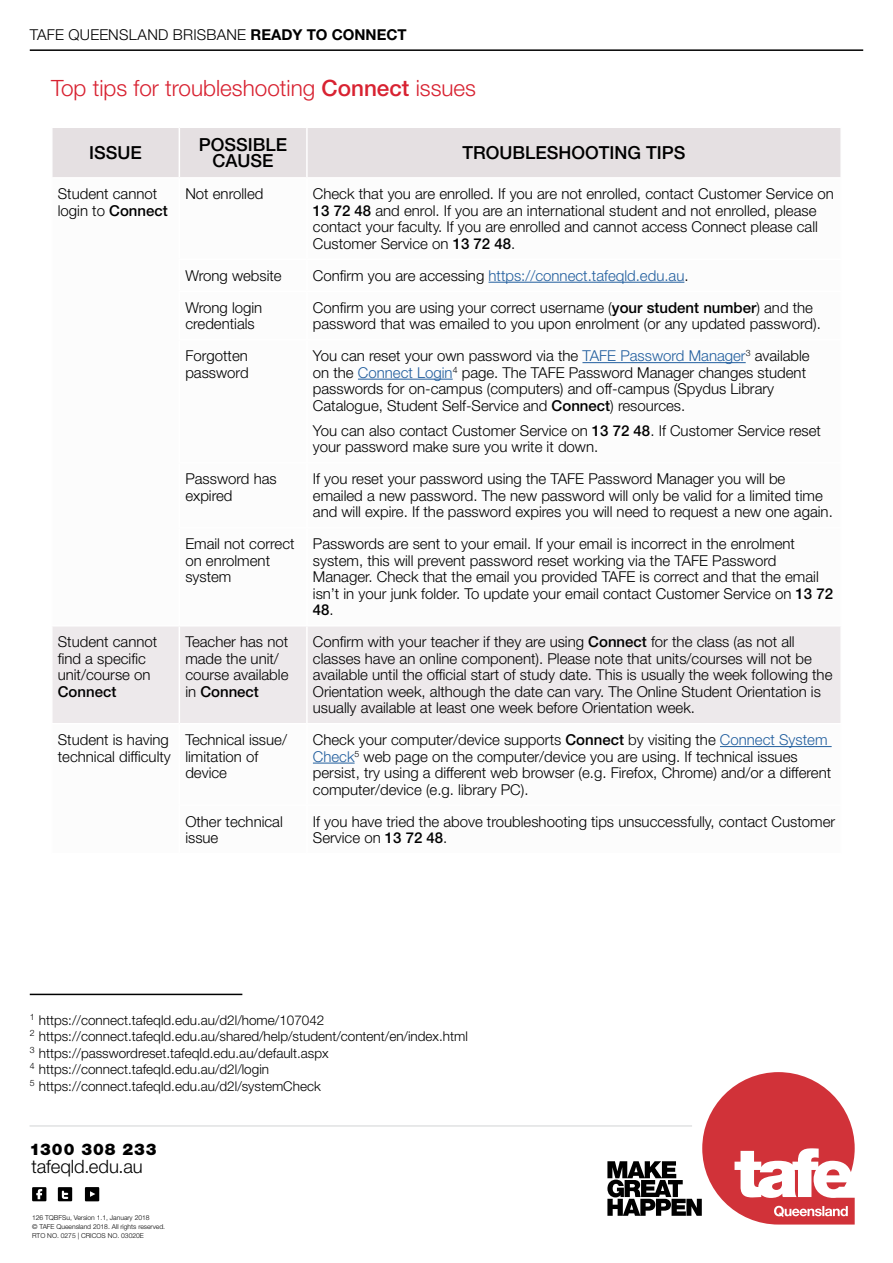
<style>
.page{position:relative;width:893px;height:1263px;background:#fff}
.page>*{position:absolute;margin:0;border:0;box-sizing:border-box;transform-origin:0 0}
.t1{font:300 22.5px "Helvetica Neue LT Std";color:#d82231}
.t2{font:300 18.45px "Helvetica Neue LT Std";letter-spacing:-.005em;color:#000}
.t3{font:500 18px/16.5px "Helvetica Neue LT Std";color:#000;text-align:center}
.t4{font:900 16.05px "Helvetica Neue LT Std";letter-spacing:.055em;color:#000}
.t5{font:300 15px/16.5px "Helvetica Neue LT Std";color:#000}
.t6{font:300 15px "Helvetica Neue LT Std";color:#215e9e}
.t7{font:500 15px "Helvetica Neue LT Std";color:#000}
.t8{font:300 13.5px/16.5px "Helvetica Neue LT Std";color:#000}
.t9{font:300 6.75px/9.4px "Helvetica Neue LT Std";color:#000}
.s1{font-weight:700}
.s2{font-weight:500}
.s3{color:#000}
.s4{color:#215e9e}
</style>
<div class="page">
<hr style="left:30px;top:49px;width:833px;height:2px;background:#000">
<div style="left:53px;top:128px;width:787px;height:49px;background:#e5e0e2"></div>
<div style="left:53px;top:626px;width:787px;height:97px;background:#ede9eb"></div>
<hr style="left:179px;top:128px;width:1px;height:49px;background:#fff">
<hr style="left:306px;top:128px;width:2px;height:49px;background:#fff">
<hr style="left:179px;top:626px;width:1px;height:97px;background:#fff">
<hr style="left:306px;top:626px;width:2px;height:97px;background:#fff">
<hr style="left:489px;top:282px;width:195px;height:1px;background:#215e9e">
<hr style="left:582px;top:362px;width:164px;height:1px;background:#215e9e">
<hr style="left:358px;top:379px;width:95px;height:1px;background:#215e9e">
<hr style="left:720px;top:746px;width:112px;height:1px;background:#215e9e">
<hr style="left:313px;top:763px;width:42px;height:1px;background:#215e9e">
<hr style="left:30px;top:1126px;width:662px;height:1px;background:#d1d3d4">
<hr style="left:30px;top:994px;width:212px;height:1px;background:#000">
<svg style="left:32px;top:1187px;width:14px;height:14px"></svg>
<svg style="left:58px;top:1187px;width:14px;height:14px"></svg>
<svg style="left:85px;top:1187px;width:14px;height:14px"></svg>
<svg style="left:607px;top:1072px;width:248px;height:153px"></svg>
<p class="t5" style="left:30px;top:27px;width:378px">TAFE QUEENSLAND BRISBANE <span class="s1">READY TO CONNECT</span></p>
<h1 class="t1" style="left:51px;top:74px;width:427px">Top tips for troubleshooting <span class="s2">Connect</span> issues</h1>
<p class="t3" style="left:89px;top:144px;width:54px">ISSUE</p>
<p class="t3" style="left:199px;top:136px;width:90px">POSSIBLE<br>CAUSE</p>
<p class="t3" style="left:462px;top:144px;width:225px">TROUBLESHOOTING TIPS</p>
<p class="t5" style="left:58px;top:185px;width:112px">Student cannot login to <span class="s2">Connect</span></p>
<p class="t5" style="left:185px;top:185px;width:80px">Not enrolled</p>
<p class="t5" style="left:313px;top:185px;width:522px">Check that you are enrolled. If you are not enrolled, contact Customer Service on <span class="s2">13 72 48</span> and enrol. If you are an international student and not enrolled, please contact your faculty. If you are enrolled and cannot access Connect please call Customer Service on <span class="s2">13 72 48</span>.</p>
<p class="t5" style="left:185px;top:267px;width:98px">Wrong website</p>
<p class="t6" style="left:313px;top:266px;width:377px"><span class="s3">Confirm you are accessing</span> https://connect.tafeqld.edu.au<span class="s3">.</span></p>
<p class="t5" style="left:185px;top:299px;width:78px">Wrong login credentials</p>
<p class="t5" style="left:313px;top:299px;width:509px">Confirm you are using your correct username (<span class="s2">your student number</span>) and the password that was emailed to you upon enrolment (or any updated password).</p>
<p class="t5" style="left:185px;top:347px;width:65px">Forgotten password</p>
<p class="t5" style="left:313px;top:347px;width:498px">You can reset your own password via the <span class="s4">TAFE Password Manager</span><sup>3</sup> available on the <span class="s4">Connect Login</span><sup>4</sup> page. The TAFE Password Manager changes student passwords for on-campus (computers) and off-campus (Spydus Library Catalogue, Student Self-Service and <span class="s2">Connect</span>) resources.</p>
<p class="t5" style="left:313px;top:422px;width:509px">You can also contact Customer Service on <span class="s2">13 72 48</span>. If Customer Service reset your password make sure you write it down.</p>
<p class="t5" style="left:185px;top:470px;width:93px">Password has expired</p>
<p class="t5" style="left:313px;top:470px;width:521px">If you reset your password using the TAFE Password Manager you will be emailed a new password. The new password will only be valid for a limited time and will expire. If the password expires you will need to request a new one again.</p>
<p class="t5" style="left:185px;top:535px;width:111px">Email not correct on enrolment system</p>
<p class="t5" style="left:313px;top:535px;width:522px">Passwords are sent to your email. If your email is incorrect in the enrolment system, this will prevent password reset working via the TAFE Password Manager. Check that the email you provided TAFE is correct and that the email isn’t in your junk folder. To update your email contact Customer Service on <span class="s2">13 72<br>48</span>.</p>
<p class="t5" style="left:58px;top:633px;width:101px">Student cannot find a specific unit/course on</p>
<p class="t7" style="left:58px;top:682px;width:60px">Connect</p>
<p class="t5" style="left:185px;top:633px;width:105px">Teacher has not made the unit/ course available in <span class="s2">Connect</span></p>
<p class="t5" style="left:313px;top:633px;width:521px">Confirm with your teacher if they are using <span class="s2">Connect</span> for the class (as not all classes have an online component). Please note that units/courses will not be available until the official start of study date. This is usually the week following the Orientation week, although the date can vary. The Online Student Orientation is usually available at least one week before Orientation week.</p>
<p class="t5" style="left:58px;top:731px;width:115px">Student is having technical difficulty</p>
<p class="t5" style="left:185px;top:731px;width:103px">Technical issue/ limitation of device</p>
<p class="t5" style="left:313px;top:731px;width:520px">Check your computer/device supports <span class="s2">Connect</span> by visiting the <span class="s4">Connect System Check</span><sup>5</sup> web page on the computer/device you are using. If technical issues persist, try using a different web browser (e.g. Firefox, Chrome) and/or a different computer/device (e.g. library PC).</p>
<p class="t5" style="left:185px;top:813px;width:99px">Other technical issue</p>
<p class="t5" style="left:313px;top:813px;width:524px">If you have tried the above troubleshooting tips unsuccessfully, contact Customer<br>Service on <span class="s2">13 72 48</span>.</p>
<p class="t8" style="left:30px;top:1011px;width:440px"><sup>1</sup> https://connect.tafeqld.edu.au/d2l/home/107042<br><sup>2</sup> https://connect.tafeqld.edu.au/shared/help/student/content/en/index.html <sup>3</sup> https://passwordreset.tafeqld.edu.au/default.aspx<br><sup>4</sup> https://connect.tafeqld.edu.au/d2l/login<br><sup>5</sup> https://connect.tafeqld.edu.au/d2l/systemCheck</p>
<p class="t4" style="left:30px;top:1140px;width:129px">1300 308 233</p>
<p class="t2" style="left:31px;top:1155px;width:113px">tafeqld.edu.au</p>
<p class="t9" style="left:32px;top:1212px;width:134px">126 TQBFSu, Version 1.1, January 2018<br>© TAFE Queensland 2018. All rights reserved.<br>RTO NO. 0275 | CRICOS NO. 03020E</p>
</div>
